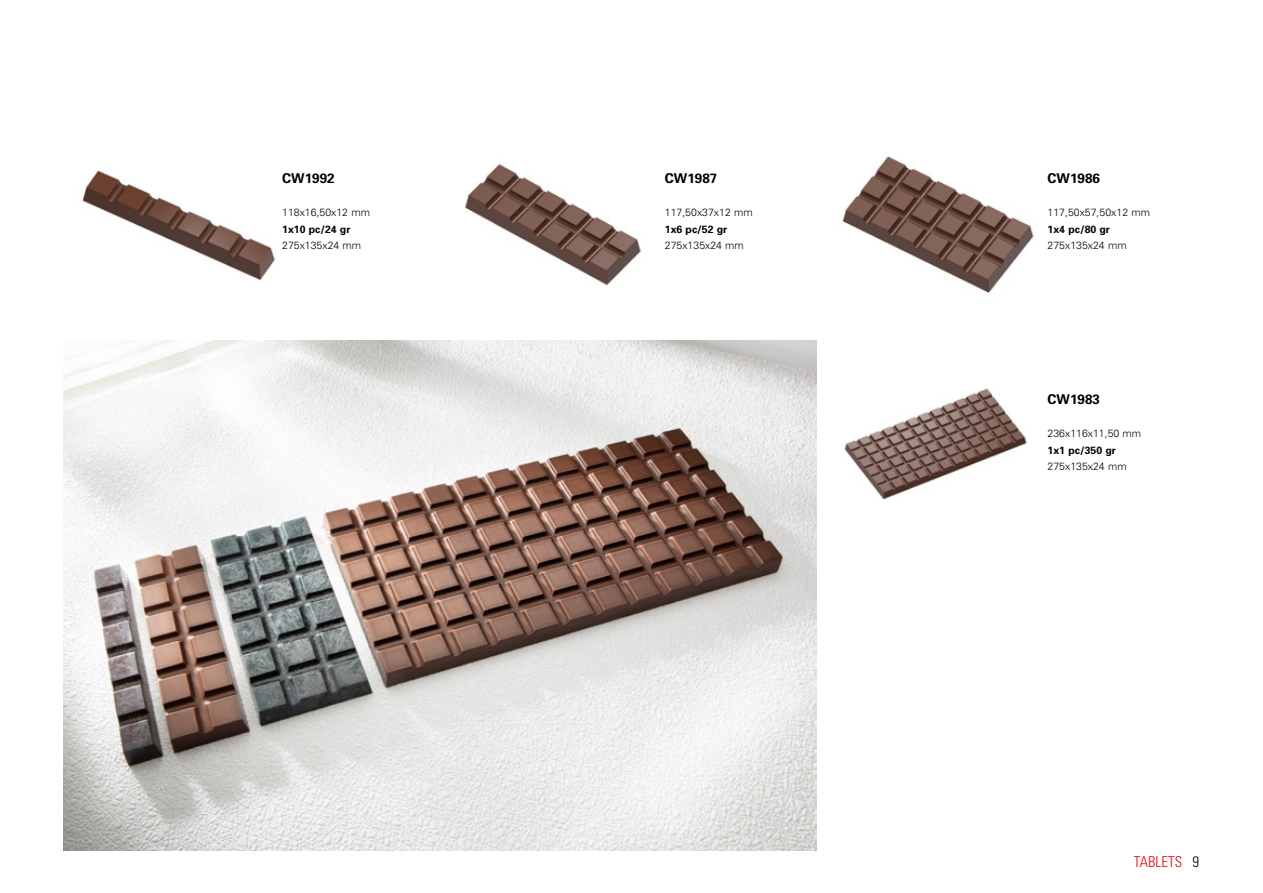
<style>
.page{position:relative;width:1263px;height:893px;background:#fff}
.page>*{position:absolute;margin:0;border:0;box-sizing:border-box;transform-origin:0 0}
.t1{font:300 condensed 15px "Univers";color:#e30613}
.t2{font:700 13.5px "Univers";color:#000}
.t3{font:300 10.5px "Univers";color:#000}
.t4{font:700 10.5px "Univers";color:#000}
.s1{color:#000}
</style>
<div class="page">
<img style="left:82px;top:170px;width:194px;height:111px">
<img style="left:464px;top:163px;width:177px;height:123px">
<img style="left:842px;top:156px;width:192px;height:138px">
<img style="left:844px;top:388px;width:183px;height:112px">
<img style="left:64px;top:340px;width:752px;height:510px">
<p class="t2" style="left:282px;top:169px;width:54px">CW1992</p>
<p class="t3" style="left:282px;top:206px;width:89px">118x16,50x12 mm</p>
<p class="t4" style="left:282px;top:222px;width:70px">1x10 pc/24 gr</p>
<p class="t3" style="left:282px;top:239px;width:81px">275x135x24 mm</p>
<p class="t2" style="left:665px;top:169px;width:54px">CW1987</p>
<p class="t3" style="left:665px;top:206px;width:89px">117,50x37x12 mm</p>
<p class="t4" style="left:665px;top:222px;width:64px">1x6 pc/52 gr</p>
<p class="t3" style="left:665px;top:239px;width:81px">275x135x24 mm</p>
<p class="t2" style="left:1047px;top:169px;width:54px">CW1986</p>
<p class="t3" style="left:1047px;top:206px;width:104px">117,50x57,50x12 mm</p>
<p class="t4" style="left:1047px;top:222px;width:64px">1x4 pc/80 gr</p>
<p class="t3" style="left:1047px;top:239px;width:81px">275x135x24 mm</p>
<p class="t2" style="left:1047px;top:390px;width:54px">CW1983</p>
<p class="t3" style="left:1047px;top:427px;width:95px">236x116x11,50 mm</p>
<p class="t4" style="left:1047px;top:443px;width:70px">1x1 pc/350 gr</p>
<p class="t3" style="left:1047px;top:460px;width:81px">275x135x24 mm</p>
<h1 class="t1" style="left:1134px;top:852px;width:67px">TABLETS <span class="s1">9</span></h1>
</div>
